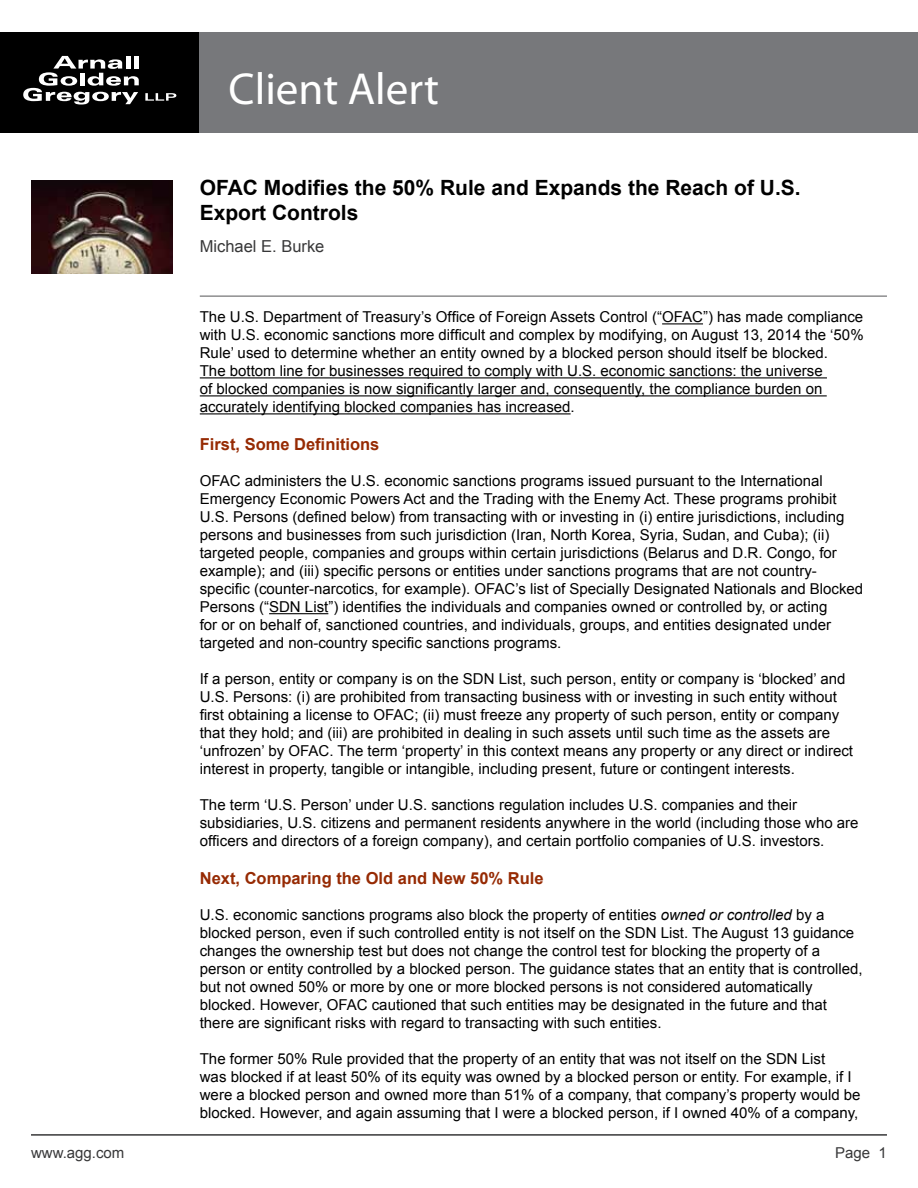
<style>
.page{position:relative;width:918px;height:1188px;background:#fff}
.page>*{position:absolute;margin:0;border:0;box-sizing:border-box;transform-origin:0 0}
.t1{font:45px "Myriad Pro";color:#fff}
.t2{font:700 21px/25.2px "Arial";color:#000}
.t3{font:700 16.5px "Arial";color:#962a03}
.t4{font:16.5px "Arial";color:#383839}
.t5{font:15px/18px "Arial";color:#000}
.t6{font:15px "Arial";color:#383839}
.s1{font-style:italic}
</style>
<div class="page">
<img style="left:31px;top:180px;width:141px;height:94px">
<div style="left:0;top:32px;width:200px;height:101px;background:#000"></div>
<svg style="left:23px;top:56px;width:116px;height:49px"></svg>
<svg style="left:145px;top:93px;width:31px;height:8px"></svg>
<div style="left:200px;top:32px;width:718px;height:101px;background:#77787b"></div>
<hr style="left:31px;top:1134px;width:856px;height:2px;background:#383839">
<hr style="left:200px;top:296px;width:687px;height:1px;background:#545456">
<hr style="left:662px;top:323px;width:41px;height:1px;background:#000">
<hr style="left:200px;top:377px;width:627px;height:1px;background:#000">
<hr style="left:200px;top:395px;width:627px;height:1px;background:#000">
<hr style="left:200px;top:413px;width:371px;height:1px;background:#000">
<hr style="left:269px;top:613px;width:59px;height:1px;background:#000">
<h1 class="t1" style="left:229px;top:61px;width:212px">Client Alert</h1>
<h2 class="t2" style="left:200px;top:176px;width:602px">OFAC Modifies the 50% Rule and Expands the Reach of U.S.<br>Export Controls</h2>
<p class="t4" style="left:200px;top:235px;width:126px">Michael E. Burke</p>
<p class="t5" style="left:200px;top:308px;width:665px">The U.S. Department of Treasury’s Office of Foreign Assets Control (“OFAC”) has made compliance with U.S. economic sanctions more difficult and complex by modifying, on August 13, 2014 the ‘50% Rule’ used to determine whether an entity owned by a blocked person should itself be blocked.<br>The bottom line for businesses required to comply with U.S. economic sanctions: the universe<br>of blocked companies is now significantly larger and, consequently, the compliance burden on accurately identifying blocked companies has increased.</p>
<p class="t3" style="left:200px;top:433px;width:181px">First, Some Definitions</p>
<p class="t5" style="left:200px;top:472px;width:665px">OFAC administers the U.S. economic sanctions programs issued pursuant to the International Emergency Economic Powers Act and the Trading with the Enemy Act. These programs prohibit U.S. Persons (defined below) from transacting with or investing in (i) entire jurisdictions, including persons and businesses from such jurisdiction (Iran, North Korea, Syria, Sudan, and Cuba); (ii) targeted people, companies and groups within certain jurisdictions (Belarus and D.R. Congo, for example); and (iii) specific persons or entities under sanctions programs that are not country&shy;specific (counter-narcotics, for example). OFAC’s list of Specially Designated Nationals and Blocked Persons (“SDN List”) identifies the individuals and companies owned or controlled by, or acting<br>for or on behalf of, sanctioned countries, and individuals, groups, and entities designated under targeted and non-country specific sanctions programs.</p>
<p class="t5" style="left:200px;top:670px;width:655px">If a person, entity or company is on the SDN List, such person, entity or company is ‘blocked’ and U.S. Persons: (i) are prohibited from transacting business with or investing in such entity without first obtaining a license to OFAC; (ii) must freeze any property of such person, entity or company that they hold; and (iii) are prohibited in dealing in such assets until such time as the assets are ‘unfrozen’ by OFAC. The term ‘property’ in this context means any property or any direct or indirect interest in property, tangible or intangible, including present, future or contingent interests.</p>
<p class="t5" style="left:200px;top:796px;width:660px">The term ‘U.S. Person’ under U.S. sanctions regulation includes U.S. companies and their subsidiaries, U.S. citizens and permanent residents anywhere in the world (including those who are officers and directors of a foreign company), and certain portfolio companies of U.S. investors.</p>
<p class="t3" style="left:200px;top:867px;width:345px">Next, Comparing the Old and New 50% Rule</p>
<p class="t5" style="left:200px;top:906px;width:664px">U.S. economic sanctions programs also block the property of entities <span class="s1">owned or controlled</span> by a blocked person, even if such controlled entity is not itself on the SDN List. The August 13 guidance changes the ownership test but does not change the control test for blocking the property of a person or entity controlled by a blocked person. The guidance states that an entity that is controlled, but not owned 50% or more by one or more blocked persons is not considered automatically blocked. However, OFAC cautioned that such entities may be designated in the future and that there are significant risks with regard to transacting with such entities.</p>
<p class="t5" style="left:200px;top:1050px;width:662px">The former 50% Rule provided that the property of an entity that was not itself on the SDN List<br>was blocked if at least 50% of its equity was owned by a blocked person or entity. For example, if I were a blocked person and owned more than 51% of a company, that company’s property would be blocked. However, and again assuming that I were a blocked person, if I owned 40% of a company,</p>
<p class="t6" style="left:31px;top:1142px;width:95px">www.agg.com</p>
<p class="t6" style="left:835px;top:1142px;width:53px">Page 1</p>
</div>
